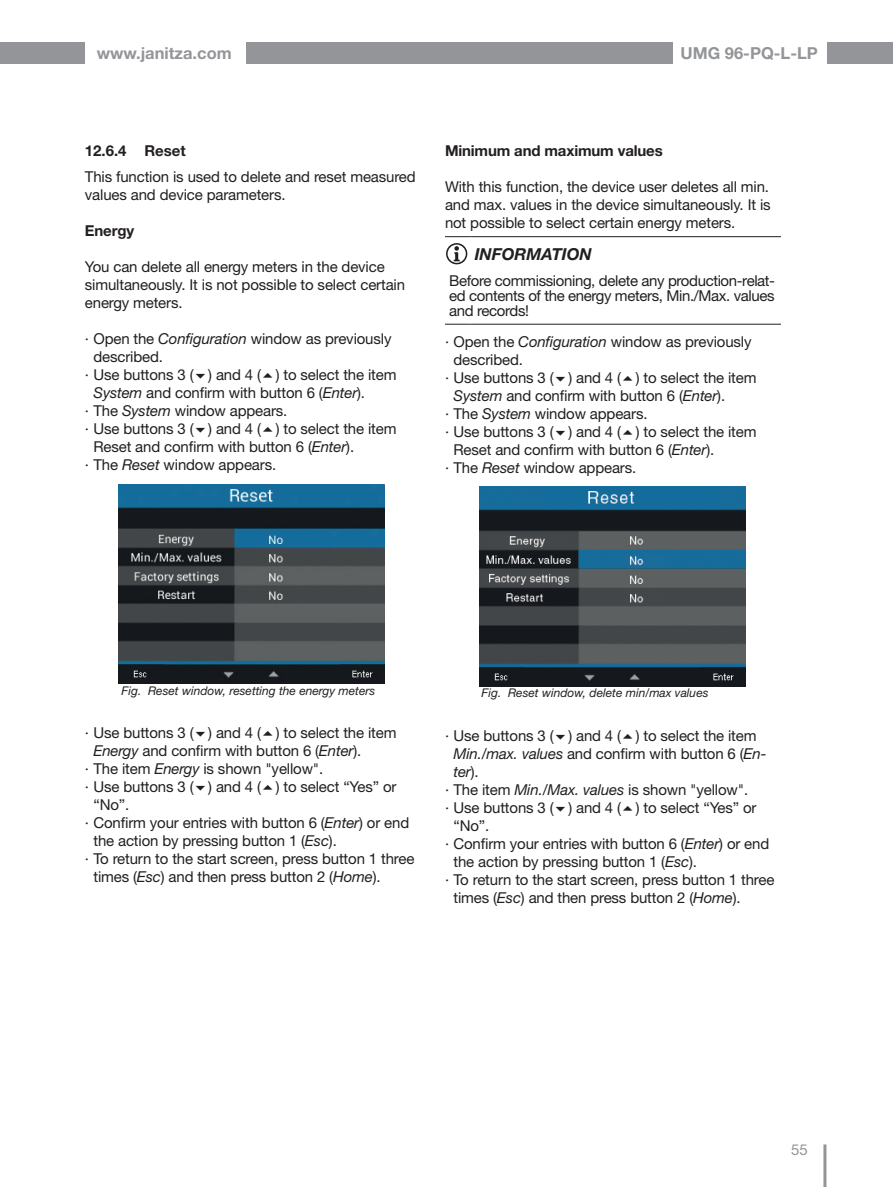
<style>
.page{position:relative;width:893px;height:1187px;background:#fff}
.page>*{position:absolute;margin:0;border:0;box-sizing:border-box;transform-origin:0 0}
.t1{font:700 16.5px "Helvetica Neue LT Pro";color:#939598}
._18_12pt_Info_sw{font:italic 700 16.5px "Helvetica Neue LT Pro";color:#231f20}
.Lieferbares_Zubehör{font:15px/18px "Helvetica Neue LT Pro";letter-spacing:-.01em;color:#231f20}
._18_10pt_Linksbündig_WuS{font:15px/15px "Helvetica Neue LT Pro";letter-spacing:-.025em;color:#231f20;text-align:justify}
.Lieferbares_Zubehör-2{font:700 15px "Helvetica Neue LT Pro";letter-spacing:-.01em;color:#231f20}
._18_10pt_H3_Kapitel_num{font:700 15px "Helvetica Neue LT Pro";color:#231f20}
.t2{font:15px "Helvetica Neue LT Pro";color:#939598}
._18_8pt_Abbildung_Abb{font:italic 12px "Helvetica Neue LT Pro";color:#231f20}
.s1{font-style:italic}
</style>
<div class="page">
<hr style="left:823px;top:1144px;width:3px;height:42px;background:#939598">
<div style="left:247px;top:43px;width:426px;height:21px;background:#939598"></div>
<div style="left:0;top:43px;width:85px;height:21px;background:#939598"></div>
<div style="left:827px;top:43px;width:66px;height:21px;background:#939598"></div>
<img style="left:118px;top:484px;width:267px;height:200px">
<svg style="left:445px;top:236px;width:25px;height:1px"></svg>
<hr style="left:470px;top:236px;width:311px;height:1px;background:#231f20">
<svg style="left:445px;top:324px;width:25px;height:1px"></svg>
<hr style="left:470px;top:324px;width:311px;height:1px;background:#231f20">
<img style="left:479px;top:486px;width:267px;height:200px">
<svg style="left:446px;top:243px;width:21px;height:21px"></svg>
<p class="t1" style="left:97px;top:43px;width:137px">www.janitza.com</p>
<p class="t1" style="left:681px;top:43px;width:139px">UMG 96-PQ-L-LP</p>
<h3 class="_18_10pt_H3_Kapitel_num" style="left:85px;top:141px;width:102px">12.6.4 Reset</h3>
<p class="Lieferbares_Zubehör" style="left:85px;top:167px;width:332px">This function is used to delete and reset measured values and device parameters.</p>
<p class="Lieferbares_Zubehör-2" style="left:85px;top:222px;width:51px">Energy</p>
<p class="Lieferbares_Zubehör" style="left:85px;top:257px;width:322px">You can delete all energy meters in the device simultaneously. It is not possible to select certain energy meters.</p>
<p class="Lieferbares_Zubehör" style="left:93px;top:329px;width:300px;text-indent:-9px">· Open the <span class="s1">Configuration</span> window as previously described.</p>
<p class="Lieferbares_Zubehör" style="left:93px;top:365px;width:305px;text-indent:-9px">· Use buttons 3 ( ) and 4 ( ) to select the item<br><span class="s1">System</span> and confirm with button 6 (<span class="s1">Enter</span>).</p>
<p class="Lieferbares_Zubehör" style="left:85px;top:401px;width:204px">· The <span class="s1">System</span> window appears.</p>
<p class="Lieferbares_Zubehör" style="left:93px;top:419px;width:305px;text-indent:-9px">· Use buttons 3 ( ) and 4 ( ) to select the item<br>Reset and confirm with button 6 (<span class="s1">Enter</span>).</p>
<p class="Lieferbares_Zubehör" style="left:85px;top:455px;width:193px">· The <span class="s1">Reset</span> window appears.</p>
<p class="Lieferbares_Zubehör-2" style="left:445px;top:141px;width:219px">Minimum and maximum values</p>
<p class="Lieferbares_Zubehör" style="left:445px;top:177px;width:327px;text-align:justify">With this function, the device user deletes all min. and max. values in the device simultaneously. It is not possible to select certain energy meters.</p>
<p class="_18_12pt_Info_sw" style="left:475px;top:243px;width:119px">INFORMATION</p>
<p class="_18_10pt_Linksbündig_WuS" style="left:449px;top:272px;width:327px">Before commissioning, delete any production-relat&shy;ed contents of the energy meters, Min./Max. values and records!</p>
<p class="Lieferbares_Zubehör" style="left:453px;top:332px;width:300px;text-indent:-9px">· Open the <span class="s1">Configuration</span> window as previously described.</p>
<p class="Lieferbares_Zubehör" style="left:453px;top:368px;width:305px;text-indent:-9px">· Use buttons 3 ( ) and 4 ( ) to select the item<br><span class="s1">System</span> and confirm with button 6 (<span class="s1">Enter</span>).</p>
<p class="Lieferbares_Zubehör" style="left:445px;top:404px;width:204px">· The <span class="s1">System</span> window appears.</p>
<p class="Lieferbares_Zubehör" style="left:453px;top:422px;width:305px;text-indent:-9px">· Use buttons 3 ( ) and 4 ( ) to select the item<br>Reset and confirm with button 6 (<span class="s1">Enter</span>).</p>
<p class="Lieferbares_Zubehör" style="left:445px;top:458px;width:193px">· The <span class="s1">Reset</span> window appears.</p>
<p class="_18_8pt_Abbildung_Abb" style="left:122px;top:683px;width:255px">Fig. Reset window, resetting the energy meters</p>
<p class="Lieferbares_Zubehör" style="left:93px;top:723px;width:305px;text-indent:-9px">· Use buttons 3 ( ) and 4 ( ) to select the item<br><span class="s1">Energy</span> and confirm with button 6 (<span class="s1">Enter</span>).</p>
<p class="Lieferbares_Zubehör" style="left:85px;top:759px;width:240px">· The item <span class="s1">Energy</span> is shown "yellow".</p>
<p class="Lieferbares_Zubehör" style="left:93px;top:777px;width:305px;text-indent:-9px">· Use buttons 3 ( ) and 4 ( ) to select “Yes” or “No”.</p>
<p class="Lieferbares_Zubehör" style="left:93px;top:813px;width:317px;text-indent:-9px">· Confirm your entries with button 6 (<span class="s1">Enter</span>) or end the action by pressing button 1 (<span class="s1">Esc</span>).</p>
<p class="Lieferbares_Zubehör" style="left:93px;top:849px;width:322px;text-indent:-9px">· To return to the start screen, press button 1 three times (<span class="s1">Esc</span>) and then press button 2 (<span class="s1">Home</span>).</p>
<p class="_18_8pt_Abbildung_Abb" style="left:482px;top:685px;width:228px">Fig. Reset window, delete min/max values</p>
<p class="Lieferbares_Zubehör" style="left:453px;top:726px;width:315px;text-indent:-9px">· Use buttons 3 ( ) and 4 ( ) to select the item<br><span class="s1">Min./max. values</span> and confirm with button 6 (<span class="s1">En&shy;ter</span>).</p>
<p class="Lieferbares_Zubehör" style="left:445px;top:780px;width:305px">· The item <span class="s1">Min./Max. values</span> is shown "yellow".</p>
<p class="Lieferbares_Zubehör" style="left:453px;top:798px;width:305px;text-indent:-9px">· Use buttons 3 ( ) and 4 ( ) to select “Yes” or “No”.</p>
<p class="Lieferbares_Zubehör" style="left:453px;top:834px;width:317px;text-indent:-9px">· Confirm your entries with button 6 (<span class="s1">Enter</span>) or end the action by pressing button 1 (<span class="s1">Esc</span>).</p>
<p class="Lieferbares_Zubehör" style="left:453px;top:870px;width:322px;text-indent:-9px">· To return to the start screen, press button 1 three times (<span class="s1">Esc</span>) and then press button 2 (<span class="s1">Home</span>).</p>
<p class="t2" style="left:791px;top:1140px;width:18px">55</p>
</div>
